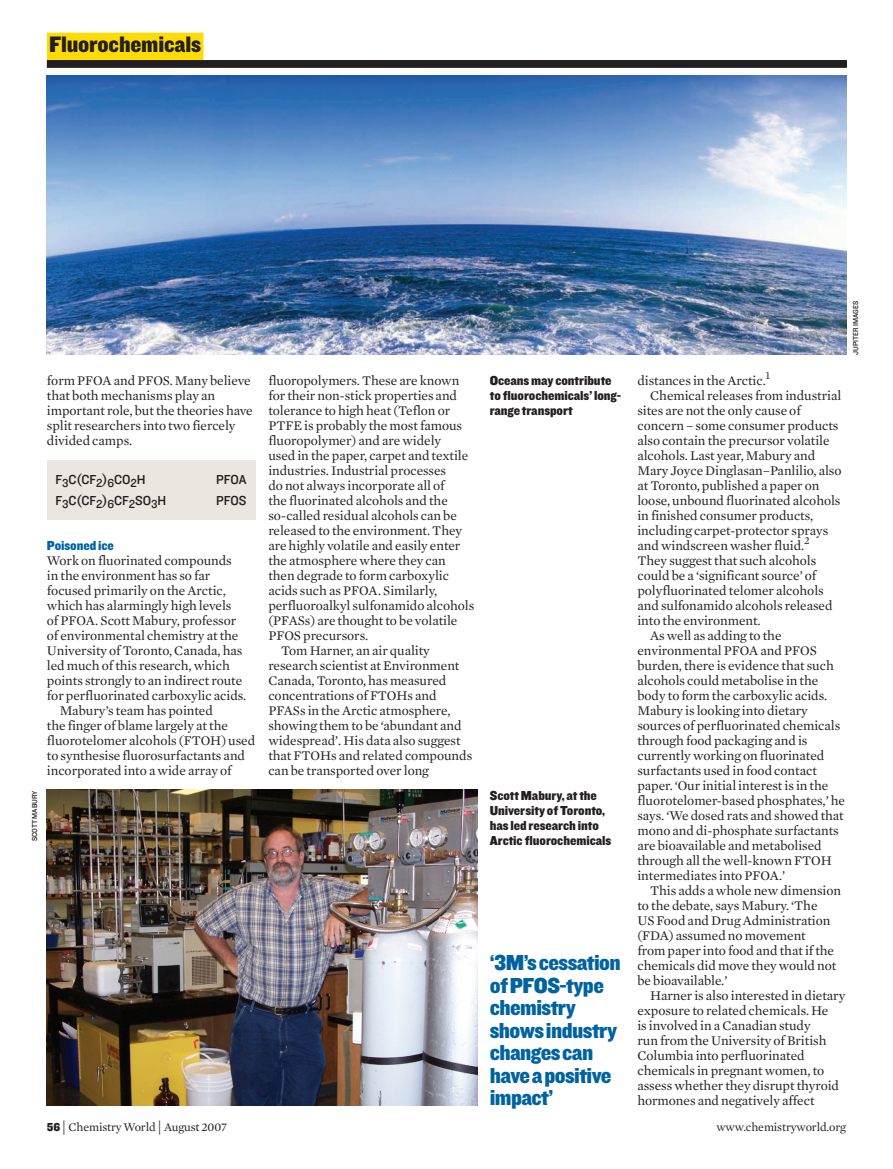
<style>
.page{position:relative;width:893px;height:1169px;background:#fff}
.page>*{position:absolute;margin:0;border:0;box-sizing:border-box;transform-origin:0 0}
.t1{font:23.25px "Knockout HTF71 Full Middlewt";letter-spacing:-.01em;color:#231f20}
.t2{font:22.5px/22.5px "Knockout HTF71 Full Middlewt";letter-spacing:-.025em;color:#0063a1}
.t3{font:13.5px/15px "Mercury News HTF1 Roman";letter-spacing:-.005em;color:#231f20}
.t4{font:13.5px/15px "Knockout HTF71 Full Middlewt";letter-spacing:-.005em;color:#231f20}
.t5{font:13.5px "Knockout HTF31 Junior Middle";letter-spacing:-.005em;color:#231f20}
.t6{font:13.5px "Knockout HTF71 Full Middlewt";letter-spacing:-.005em;color:#0063a1}
.t7{font:12px "Mercury News HTF1 Roman";letter-spacing:-.01em;color:#231f20}
.t8{font:7.5px "Knockout HTF31 Junior Middle";letter-spacing:-.005em;color:#231f20}
.s1{font-family:"Knockout HTF71 Full Middlewt"}
.s2{font-size:15px}
</style>
<div class="page">
<div style="left:47px;top:33px;width:156px;height:27px;background:#ffdc01"></div>
<div style="left:47px;top:60px;width:798px;height:8px;background:#231f20"></div>
<img style="left:47px;top:75px;width:798px;height:280px">
<img style="left:47px;top:790px;width:430px;height:315px">
<div style="left:47px;top:460px;width:208px;height:59px;background:#ebe6df"></div>
<p class="t1" style="left:49px;top:32px;width:153px">Fluorochemicals</p>
<p class="t8" style="left:31px;top:841px;width:52px;rotate:-90deg">SCOTT MABURY</p>
<p class="t3" style="left:47px;top:373px;width:207px">form PFOA and PFOS. Many believe that both mechanisms play an important role, but the theories have split researchers into two fiercely divided camps.</p>
<p class="t5" style="left:55px;top:472px;width:91px">F<sub>3</sub>C(CF<sub>2</sub>)<sub>6</sub>CO<sub>2</sub>H</p>
<p class="t5" style="left:216px;top:472px;width:32px">PFOA</p>
<p class="t5" style="left:55px;top:493px;width:112px">F<sub>3</sub>C(CF<sub>2</sub>)<sub>6</sub>CF<sub>2</sub>SO<sub>3</sub>H</p>
<p class="t5" style="left:216px;top:493px;width:32px">PFOS</p>
<p class="t6" style="left:47px;top:538px;width:69px">Poisoned ice</p>
<p class="t3" style="left:47px;top:553px;width:186px">Work on fluorinated compounds</p>
<p class="t3" style="left:47px;top:568px;width:165px">in the environment has so far</p>
<p class="t3" style="left:47px;top:583px;width:180px">focused primarily on the Arctic,</p>
<p class="t3" style="left:47px;top:598px;width:186px">which has alarmingly high levels</p>
<p class="t3" style="left:47px;top:613px;width:191px">of PFOA. Scott Mabury, professor</p>
<p class="t3" style="left:47px;top:628px;width:193px">of environmental chemistry at the</p>
<p class="t3" style="left:47px;top:643px;width:197px">University of Toronto, Canada, has</p>
<p class="t3" style="left:47px;top:658px;width:184px">led much of this research, which</p>
<p class="t3" style="left:47px;top:673px;width:197px">points strongly to an indirect route</p>
<p class="t3" style="left:47px;top:688px;width:201px">for perfluorinated carboxylic acids.</p>
<p class="t3" style="left:60px;top:703px;width:155px">Mabury’s team has pointed</p>
<p class="t3" style="left:47px;top:718px;width:182px">the finger of blame largely at the</p>
<p class="t3" style="left:47px;top:733px;width:210px">fluorotelomer alcohols (FTOH) used</p>
<p class="t3" style="left:47px;top:748px;width:200px">to synthesise fluorosurfactants and</p>
<p class="t3" style="left:47px;top:763px;width:186px">incorporated into a wide array of</p>
<p class="t3" style="left:268px;top:373px;width:192px">fluoropolymers. These are known</p>
<p class="t3" style="left:268px;top:388px;width:190px">for their non-stick properties and</p>
<p class="t3" style="left:268px;top:403px;width:183px">tolerance to high heat (Teflon or</p>
<p class="t3" style="left:268px;top:418px;width:195px">PTFE is probably the most famous</p>
<p class="t3" style="left:268px;top:433px;width:174px">fluoropolymer) and are widely</p>
<p class="t3" style="left:268px;top:448px;width:201px">used in the paper, carpet and textile</p>
<p class="t3" style="left:268px;top:463px;width:179px">industries. Industrial processes</p>
<p class="t3" style="left:268px;top:478px;width:178px">do not always incorporate all of</p>
<p class="t3" style="left:268px;top:493px;width:181px">the fluorinated alcohols and the</p>
<p class="t3" style="left:268px;top:508px;width:190px">so-called residual alcohols can be</p>
<p class="t3" style="left:268px;top:523px;width:195px">released to the environment. They</p>
<p class="t3" style="left:268px;top:538px;width:193px">are highly volatile and easily enter</p>
<p class="t3" style="left:268px;top:553px;width:179px">the atmosphere where they can</p>
<p class="t3" style="left:268px;top:568px;width:182px">then degrade to form carboxylic</p>
<p class="t3" style="left:268px;top:583px;width:170px">acids such as PFOA. Similarly,</p>
<p class="t3" style="left:268px;top:598px;width:207px">perfluoroalkyl sulfonamido alcohols</p>
<p class="t3" style="left:268px;top:613px;width:190px">(PFASs) are thought to be volatile</p>
<p class="t3" style="left:268px;top:628px;width:101px">PFOS precursors.</p>
<p class="t3" style="left:281px;top:643px;width:150px">Tom Harner, an air quality</p>
<p class="t3" style="left:268px;top:658px;width:192px">research scientist at Environment</p>
<p class="t3" style="left:268px;top:673px;width:179px">Canada, Toronto, has measured</p>
<p class="t3" style="left:268px;top:688px;width:170px">concentrations of FTOHs and</p>
<p class="t3" style="left:268px;top:703px;width:184px">PFASs in the Arctic atmosphere,</p>
<p class="t3" style="left:268px;top:718px;width:195px">showing them to be ‘abundant and</p>
<p class="t3" style="left:268px;top:733px;width:194px">widespread’. His data also suggest</p>
<p class="t3" style="left:268px;top:748px;width:205px">that FTOHs and related compounds</p>
<p class="t3" style="left:268px;top:763px;width:162px">can be transported over long</p>
<p class="t4" style="left:489px;top:373px;width:133px">Oceans may contribute to fluorochemicals’ long&shy;range transport</p>
<p class="t4" style="left:489px;top:788px;width:123px">Scott Mabury, at the<br>University of Toronto, has led research into<br>Arctic fluorochemicals</p>
<p class="t2" style="left:489px;top:951px;width:132px">‘3M’s cessation of PFOS-type chemistry shows industry changes can have a positive impact’</p>
<p class="t8" style="left:851px;top:355px;width:55px;rotate:-90deg">JUPITER IMAGES</p>
<p class="t3" style="left:637px;top:373px;width:134px">distances in the Arctic.<sup>1</sup></p>
<p class="t3" style="left:650px;top:388px;width:192px">Chemical releases from industrial</p>
<p class="t3" style="left:637px;top:403px;width:165px">sites are not the only cause of</p>
<p class="t3" style="left:637px;top:418px;width:202px">concern – some consumer products</p>
<p class="t3" style="left:637px;top:433px;width:193px">also contain the precursor volatile</p>
<p class="t3" style="left:637px;top:448px;width:179px">alcohols. Last year, Mabury and</p>
<p class="t3" style="left:637px;top:463px;width:205px">Mary Joyce Dinglasan–Panlilio, also</p>
<p class="t3" style="left:637px;top:478px;width:184px">at Toronto, published a paper on</p>
<p class="t3" style="left:637px;top:493px;width:204px">loose, unbound fluorinated alcohols</p>
<p class="t3" style="left:637px;top:508px;width:177px">in finished consumer products,</p>
<p class="t3" style="left:637px;top:523px;width:192px">including carpet-protector sprays</p>
<p class="t3" style="left:637px;top:538px;width:174px">and windscreen washer fluid.<sup>2</sup></p>
<p class="t3" style="left:637px;top:553px;width:180px">They suggest that such alcohols</p>
<p class="t3" style="left:637px;top:568px;width:180px">could be a ‘significant source’ of</p>
<p class="t3" style="left:637px;top:583px;width:188px">polyfluorinated telomer alcohols</p>
<p class="t3" style="left:637px;top:598px;width:197px">and sulfonamido alcohols released</p>
<p class="t3" style="left:637px;top:613px;width:125px">into the environment.</p>
<p class="t3" style="left:650px;top:628px;width:133px">As well as adding to the</p>
<p class="t3" style="left:637px;top:643px;width:181px">environmental PFOA and PFOS</p>
<p class="t3" style="left:637px;top:658px;width:198px">burden, there is evidence that such</p>
<p class="t3" style="left:637px;top:673px;width:182px">alcohols could metabolise in the</p>
<p class="t3" style="left:637px;top:688px;width:191px">body to form the carboxylic acids.</p>
<p class="t3" style="left:637px;top:703px;width:172px">Mabury is looking into dietary</p>
<p class="t3" style="left:637px;top:718px;width:204px">sources of perfluorinated chemicals</p>
<p class="t3" style="left:637px;top:733px;width:171px">through food packaging and is</p>
<p class="t3" style="left:637px;top:748px;width:188px">currently working on fluorinated</p>
<p class="t3" style="left:637px;top:763px;width:181px">surfactants used in food contact</p>
<p class="t3" style="left:637px;top:778px;width:192px">paper. ‘Our initial interest is in the</p>
<p class="t3" style="left:637px;top:793px;width:209px">fluorotelomer-based phosphates,’ he</p>
<p class="t3" style="left:637px;top:808px;width:208px">says. ‘We dosed rats and showed that</p>
<p class="t3" style="left:637px;top:823px;width:203px">mono and di-phosphate surfactants</p>
<p class="t3" style="left:637px;top:838px;width:186px">are bioavailable and metabolised</p>
<p class="t3" style="left:637px;top:853px;width:196px">through all the well-known FTOH</p>
<p class="t3" style="left:637px;top:868px;width:149px">intermediates into PFOA.’</p>
<p class="t3" style="left:650px;top:883px;width:192px">This adds a whole new dimension</p>
<p class="t3" style="left:637px;top:898px;width:181px">to the debate, says Mabury. ‘The</p>
<p class="t3" style="left:637px;top:913px;width:194px">US Food and Drug Administration</p>
<p class="t3" style="left:637px;top:928px;width:170px">(FDA) assumed no movement</p>
<p class="t3" style="left:637px;top:943px;width:198px">from paper into food and that if the</p>
<p class="t3" style="left:637px;top:958px;width:200px">chemicals did move they would not</p>
<p class="t3" style="left:637px;top:973px;width:91px">be bioavailable.’</p>
<p class="t3" style="left:650px;top:988px;width:196px">Harner is also interested in dietary</p>
<p class="t3" style="left:637px;top:1003px;width:192px">exposure to related chemicals. He</p>
<p class="t3" style="left:637px;top:1018px;width:175px">is involved in a Canadian study</p>
<p class="t3" style="left:637px;top:1033px;width:190px">run from the University of British</p>
<p class="t3" style="left:637px;top:1048px;width:169px">Columbia into perfluorinated</p>
<p class="t3" style="left:637px;top:1063px;width:188px">chemicals in pregnant women, to</p>
<p class="t3" style="left:637px;top:1078px;width:203px">assess whether they disrupt thyroid</p>
<p class="t3" style="left:637px;top:1093px;width:179px">hormones and negatively affect</p>
<p class="t7" style="left:47px;top:1120px;width:181px"><span class="s1">56</span><span class="s2">|</span> Chemistry World <span class="s2">|</span> August 2007</p>
<p class="t7" style="left:716px;top:1120px;width:131px">www.chemistryworld.org</p>
</div>
